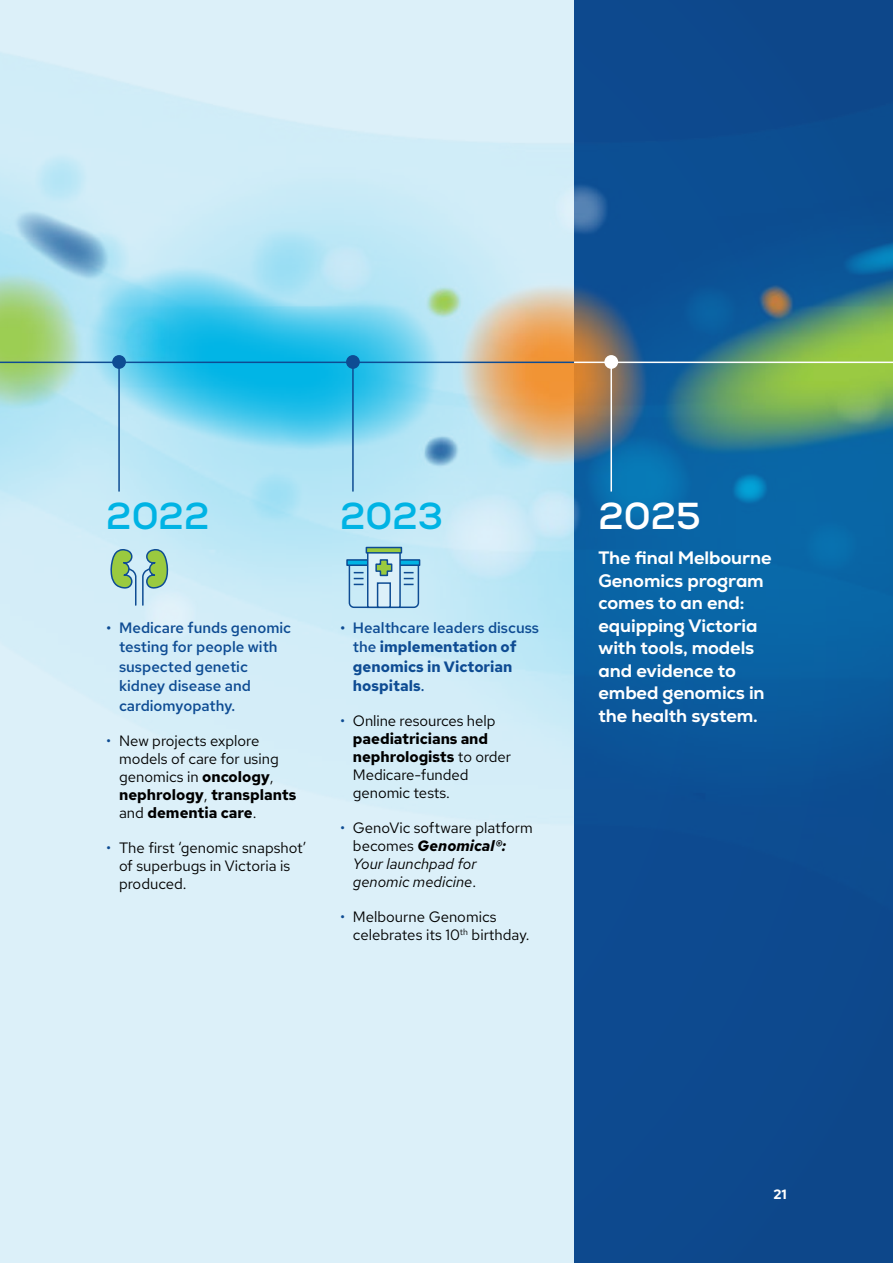
<style>
.page{position:relative;width:893px;height:1263px;background:#fff}
.page>*{position:absolute;margin:0;border:0;box-sizing:border-box;transform-origin:0 0}
.Timeline_year{font:700 37.5px "Nexa";color:#00b3e4}
.Timeline_year-2{font:700 37.5px "Nexa";color:#fff}
.MG_Pull_out_text{font:800 18px/22.5px "Nexa";letter-spacing:-.005em;color:#fff}
.t1{font:15px/18px "Red Hat Text";color:#000}
.t2{font:600 15px/19.5px "Red Hat Text";color:#0e4c93}
.t3{font:700 15px/19.5px "Red Hat Text";color:#0e4c93}
.t4{font:700 13.5px "Red Hat Text";color:#fff}
.s1{color:#0e4c93}
.s2{font-weight:700}
.s3{font-weight:600}
.s4{font-weight:700;font-style:italic}
.s5{font-style:italic}
</style>
<div class="page">
<img style="left:0;top:0;width:893px;height:1263px">
<hr style="left:0;top:362px;width:574px;height:1px;background:#0e4c93">
<hr style="left:610px;top:363px;width:2px;height:128px;background:#fff">
<hr style="left:574px;top:362px;width:319px;height:1px;background:#fff">
<div style="left:604px;top:355px;width:14px;height:14px;background:#fff;border-radius:50%"></div>
<div style="left:112px;top:355px;width:14px;height:14px;background:#0e4c93;border-radius:50%"></div>
<div style="left:346px;top:355px;width:14px;height:14px;background:#0e4c93;border-radius:50%"></div>
<hr style="left:118px;top:363px;width:2px;height:128px;background:#0e4c93">
<hr style="left:352px;top:363px;width:2px;height:128px;background:#0e4c93">
<svg style="left:106px;top:548px;width:106px;height:59px;background:#b9dad1"></svg>
<div style="left:346px;top:559px;width:74px;height:7px;border:2px solid #0e4c93"></div>
<div style="left:368px;top:552px;width:32px;height:55px;background:#dcf0f9"></div>
<div style="left:367px;top:551px;width:34px;height:57px;border:2px solid #0e4c93"></div>
<div style="left:366px;top:547px;width:35px;height:6px;background:#9aca3f"></div>
<div style="left:366px;top:547px;width:36px;height:7px;border:2px solid #0e4c93"></div>
<svg style="left:348px;top:558px;width:72px;height:51px"></svg>
<p class="Timeline_year" style="left:106px;top:492px;width:105px">2022</p>
<p class="Timeline_year" style="left:340px;top:492px;width:105px">2023</p>
<p class="t2" style="left:119px;top:617px;width:174px;text-indent:-13px">• Medicare funds genomic testing for people with suspected genetic kidney disease and cardiomyopathy.</p>
<p class="t1" style="left:119px;top:731px;width:179px;text-indent:-13px"><span class="s1">•</span> New projects explore models of care for using genomics in <span class="s2">oncology</span>, <span class="s2">nephrology</span>, <span class="s2">transplants </span>and <span class="s2">dementia care</span>.</p>
<p class="t1" style="left:119px;top:838px;width:189px;text-indent:-13px"><span class="s1">•</span> The first ‘genomic snapshot’ of superbugs in Victoria is produced.</p>
<p class="t3" style="left:353px;top:617px;width:188px;text-indent:-13px"><span class="s3">• Healthcare leaders discuss the</span> implementation of genomics in Victorian hospitals<span class="s3">.</span></p>
<p class="t1" style="left:353px;top:712px;width:160px;text-indent:-13px"><span class="s1">•</span> Online resources help <span class="s2">paediatricians and nephrologists</span> to order<br>Medicare-funded genomic tests.</p>
<p class="t1" style="left:353px;top:819px;width:181px;text-indent:-13px"><span class="s1">•</span> GenoVic software platform becomes <span class="s4">Genomical®:<br></span><span class="s5">Your launchpad for genomic medicine</span>.</p>
<p class="t1" style="left:353px;top:908px;width:178px;text-indent:-13px"><span class="s1">•</span> Melbourne Genomics celebrates its 10<sup>th</sup> birthday.</p>
<p class="Timeline_year-2" style="left:598px;top:492px;width:104px">2025</p>
<p class="MG_Pull_out_text" style="left:598px;top:547px;width:175px">The final Melbourne<br>Genomics program comes to an end: equipping Victoria with tools, models and evidence to embed genomics in the health system.</p>
<p class="t4" style="left:773px;top:1186px;width:15px">21</p>
</div>
